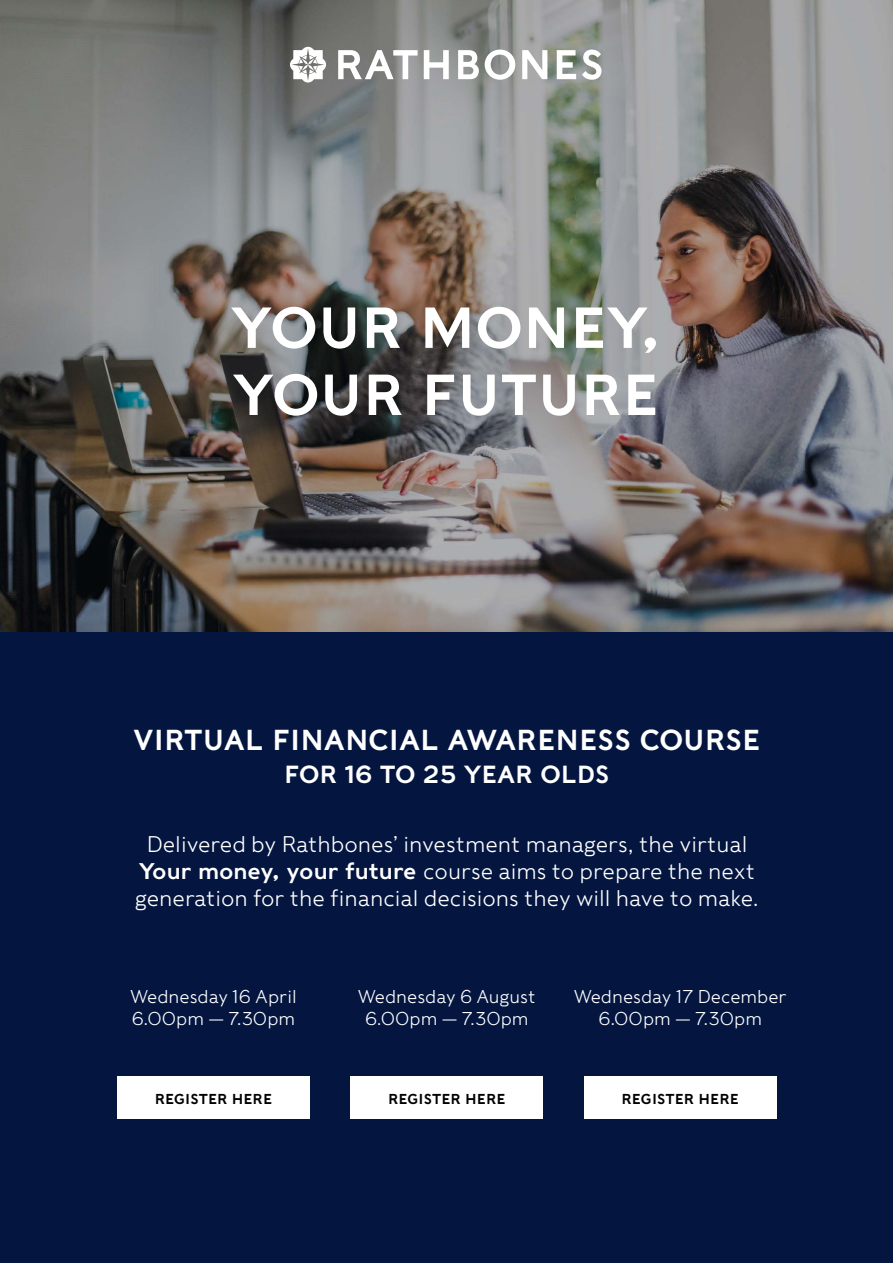
<style>
.page{position:relative;width:893px;height:1263px;background:#fff}
.page>*{position:absolute;margin:0;border:0;box-sizing:border-box;transform-origin:0 0}
.t1{font:57.15px/67.1px "Rathbones Sans";color:#fff}
.t2{font:28.65px "Rathbones Sans";color:#fff}
.t3{font:24.45px "Rathbones Sans";color:#fff}
.t4{font:300 22.5px/27px "Rathbones Sans";color:#fff;text-align:center}
.t5{font:300 18.45px/22px "Rathbones Sans";color:#fff;text-align:center}
.t6{font:14.25px "Rathbones Sans";color:#000}
.s1{font-weight:400}
</style>
<div class="page">
<div style="left:1px;top:631px;width:892px;height:632px;background:#041640"></div>
<img style="left:1px;top:0;width:892px;height:631px">
<svg style="left:338px;top:50px;width:80px;height:29px"></svg>
<svg style="left:424px;top:50px;width:25px;height:29px"></svg>
<svg style="left:458px;top:50px;width:21px;height:29px"></svg>
<svg style="left:485px;top:50px;width:30px;height:30px"></svg>
<svg style="left:522px;top:50px;width:25px;height:29px"></svg>
<svg style="left:557px;top:50px;width:19px;height:29px"></svg>
<svg style="left:582px;top:50px;width:19px;height:30px"></svg>
<svg style="left:290px;top:47px;width:37px;height:36px"></svg>
<div style="left:351px;top:1076px;width:192px;height:43px;background:#fff"></div>
<div style="left:117px;top:1076px;width:193px;height:43px;background:#fff"></div>
<div style="left:584px;top:1076px;width:192px;height:43px;background:#fff"></div>
<h1 class="t1" style="left:231px;top:293px;width:432px">YOUR MONEY,<br>YOUR FUTURE</h1>
<p class="t2" style="left:133px;top:721px;width:629px">VIRTUAL FINANCIAL AWARENESS COURSE</p>
<p class="t3" style="left:284px;top:758px;width:327px">FOR 16 TO 25 YEAR OLDS</p>
<p class="t4" style="left:135px;top:830px;width:625px">Delivered by Rathbones’ investment managers, the virtual<br><span class="s1">Your money, your future</span> course aims to prepare the next generation for the financial decisions they will have to make.</p>
<p class="t5" style="left:130px;top:985px;width:168px;text-align:left">Wednesday 16 April<br>6.00pm — 7.30pm</p>
<p class="t5" style="left:358px;top:985px;width:179px">Wednesday 6 August<br>6.00pm — 7.30pm</p>
<p class="t5" style="left:574px;top:985px;width:214px">Wednesday 17 December<br>6.00pm — 7.30pm</p>
<p class="t6" style="left:155px;top:1089px;width:119px">REGISTER HERE</p>
<p class="t6" style="left:388px;top:1089px;width:119px">REGISTER HERE</p>
<p class="t6" style="left:622px;top:1089px;width:119px">REGISTER HERE</p>
</div>
